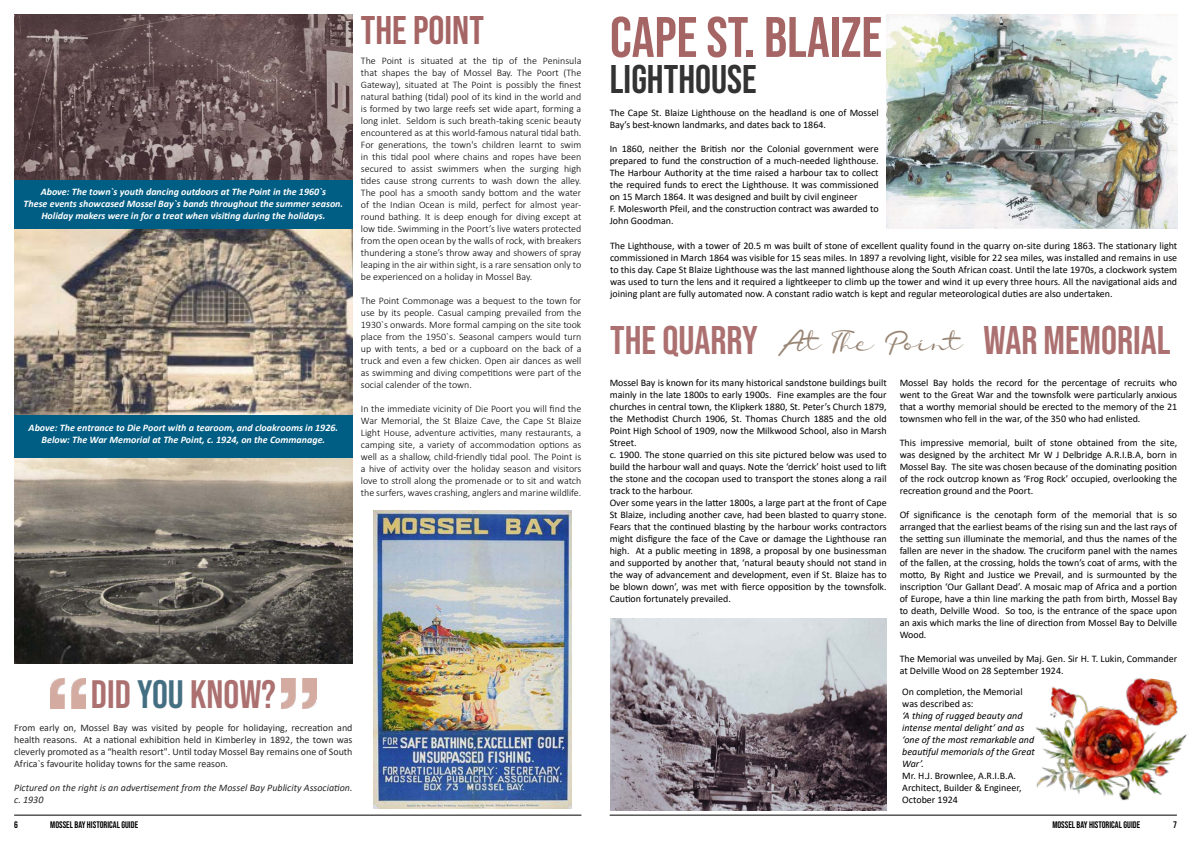
<style>
.page{position:relative;width:1191px;height:842px;background:#fff}
.page>*{position:absolute;margin:0;border:0;box-sizing:border-box;transform-origin:0 0}
.t1{font:57px "Bebas Neue";color:#a66565}
.t2{font:40px "Bebas Neue";color:#ac7070}
.t3{font:40px "Bebas Neue";color:#333334}
.t4{font:40px "Bebas Neue";color:#a66565}
.t5{font:39.6px "Bebas Neue";color:#ac7070}
.t6{font:26px "Chamelon";color:#988574}
.t7{font:10px/12px "Calibri";color:#000}
.t8{font:300 10px/12px "Calibri";color:#000;text-align:justify}
.t9{font:italic 700 10px/12px "Calibri";color:#fff;text-align:center}
.t10{font:10px/12px "Calibri";color:#292829;text-align:justify}
.t11{font:italic 10px/12px "Calibri";color:#000}
.t12{font:italic 10px/12px "Calibri";color:#292829}
.t13{font:9.5px "Bebas Neue";color:#000}
.s1{color:#446f82}
</style>
<div class="page">
<img style="left:886px;top:14px;width:291px;height:214px">
<div style="left:14px;top:410px;width:338px;height:48px;background:#005d83"></div>
<hr style="left:14px;top:815px;width:567px;height:1px;background:#000">
<hr style="left:609px;top:815px;width:567px;height:1px;background:#000">
<img style="left:610px;top:619px;width:276px;height:192px">
<img style="left:373px;top:511px;width:198px;height:297px">
<img style="left:14px;top:458px;width:338px;height:206px">
<img style="left:14px;top:229px;width:338px;height:185px">
<img style="left:14px;top:14px;width:338px;height:167px">
<div style="left:14px;top:181px;width:338px;height:48px;background:#005d83"></div>
<img style="left:1014px;top:678px;width:173px;height:138px">
<img style="left:50px;top:678px;width:35px;height:31px">
<img style="left:282px;top:678px;width:34px;height:31px">
<p class="t9" style="left:24px;top:186px;width:321px">Above: The town`s youth dancing outdoors at The Point in the 1960`s<br>These events showcased Mossel Bay`s bands throughout the summer season.<br>Holiday makers were in for a treat when visiting during the holidays.</p>
<p class="t9" style="left:29px;top:423px;width:311px">Above: The entrance to Die Poort with a tearoom, and cloakrooms in 1926.<br>Below: The War Memorial at The Point, c. 1924, on the Commanage.</p>
<h2 class="t4" style="left:361px;top:10px;width:125px">THE POINT</h2>
<p class="t8" style="left:361px;top:55px;width:222px">The Point is situated at the tip of the Peninsula that shapes the bay of Mossel Bay. The Poort (The Gateway), situated at The Point is possibly the finest natural bathing (tidal) pool of its kind in the world and is formed by two large reefs set wide apart, forming a long inlet. Seldom is such breath-taking scenic beauty encountered as at this world-famous natural tidal bath.<br>For generations, the town's children learnt to swim in this tidal pool where chains and ropes have been secured to assist swimmers when the surging high tides cause strong currents to wash down the alley.<br>The pool has a smooth sandy bottom and the water of the Indian Ocean is mild, perfect for almost year&shy;round bathing. It is deep enough for diving except at low tide. Swimming in the Poort’s live waters protected from the open ocean by the walls of rock, with breakers thundering a stone’s throw away and showers of spray leaping in the air within sight, is a rare sensation only to be experienced on a holiday in Mossel Bay.</p>
<p class="t8" style="left:361px;top:295px;width:222px">The Point Commonage was a bequest to the town for use by its people. Casual camping prevailed from the 1930`s onwards. More formal camping on the site took place from the 1950`s. Seasonal campers would turn up with tents, a bed or a cupboard on the back of a truck and even a few chicken. Open air dances as well as swimming and diving competitions were part of the social calender of the town.</p>
<p class="t8" style="left:361px;top:403px;width:222px">In the immediate vicinity of Die Poort you will find the War Memorial, the St Blaize Cave, the Cape St Blaize Light House, adventure activities, many restaurants, a camping site, a variety of accommodation options as well as a shallow, child-friendly tidal pool. The Point is a hive of activity over the holiday season and visitors love to stroll along the promenade or to sit and watch the surfers, waves crashing, anglers and marine wildlife.</p>
<h1 class="t1" style="left:610px;top:8px;width:274px">CAPE ST. BLAIZE</h1>
<h2 class="t3" style="left:610px;top:58px;width:148px">LIGHTHOUSE</h2>
<p class="t7" style="left:609px;top:107px;width:270px">The Cape St. Blaize Lighthouse on the headland is one of Mossel<br>Bay’s best-known landmarks, and dates back to 1864.</p>
<p class="t7" style="left:609px;top:143px;width:270px">In 1860, neither the British nor the Colonial government were prepared to fund the construction of a much-needed lighthouse.<br>The Harbour Authority at the time raised a harbour tax to collect the required funds to erect the Lighthouse. It was commissioned on 15 March 1864. It was designed and built by civil engineer<br>F. Molesworth Pfeil, and the construction contract was awarded to John Goodman.</p>
<p class="t7" style="left:610px;top:239px;width:568px;text-align:justify">The Lighthouse, with a tower of 20.5 m was built of stone of excellent quality found in the quarry on-site during 1863. The stationary light commissioned in March 1864 was visible for 15 seas miles. In 1897 a revolving light, visible for 22 sea miles, was installed and remains in use to this day. Cape St Blaize Lighthouse was the last manned lighthouse along the South African coast. Until the late 1970s, a clockwork system was used to turn the lens and it required a lightkeeper to climb up the tower and wind it up every three hours. All the navigational aids and joining plant are fully automated now. A constant radio watch is kept and regular meteorological duties are also undertaken.</p>
<h3 class="t6" style="left:778px;top:326px;width:186px">At The Point</h3>
<h2 class="t2" style="left:610px;top:320px;width:149px">THE QUARRY</h2>
<h2 class="t2" style="left:983px;top:320px;width:189px">WAR MEMORIAL</h2>
<p class="t7" style="left:609px;top:377px;width:278px">Mossel Bay is known for its many historical sandstone buildings built mainly in the late 1800s to early 1900s. Fine examples are the four churches in central town, the Klipkerk 1880, St. Peter’s Church 1879, the Methodist Church 1906, St. Thomas Church 1885 and the old Point High School of 1909, now the Milkwood School, also in Marsh Street.<br>c. 1900. The stone quarried on this site pictured below was used to build the harbour wall and quays. Note the ‘derrick’ hoist used to lift the stone and the cocopan used to transport the stones along a rail track to the harbour.<br>Over some years in the latter 1800s, a large part at the front of Cape St Blaize, including another cave, had been blasted to quarry stone.<br>Fears that the continued blasting by the harbour works contractors might disfigure the face of the Cave or damage the Lighthouse ran high. At a public meeting in 1898, a proposal by one businessman and supported by another that, ‘natural beauty should not stand in the way of advancement and development, even if St. Blaize has to be blown down’, was met with fierce opposition by the townsfolk.<br>Caution fortunately prevailed.</p>
<p class="t7" style="left:899px;top:377px;width:279px;text-align:justify">Mossel Bay holds the record for the percentage of recruits who went to the Great War and the townsfolk were particularly anxious that a worthy memorial should be erected to the memory of the 21 townsmen who fell in the war, of the 350 who had enlisted.</p>
<p class="t7" style="left:899px;top:436px;width:279px;text-align:justify">This impressive memorial, built of stone obtained from the site, was designed by the architect Mr W J Delbridge A.R.I.B.A, born in Mossel Bay. The site was chosen because of the dominating position of the rock outcrop known as ‘Frog Rock’ occupied, overlooking the recreation ground and the Poort.</p>
<p class="t7" style="left:899px;top:508px;width:279px;text-align:justify">Of significance is the cenotaph form of the memorial that is so arranged that the earliest beams of the rising sun and the last rays of the setting sun illuminate the memorial, and thus the names of the fallen are never in the shadow. The cruciform panel with the names of the fallen, at the crossing, holds the town’s coat of arms, with the motto, By Right and Justice we Prevail, and is surmounted by the inscription ‘Our Gallant Dead’. A mosaic map of Africa and a portion of Europe, have a thin line marking the path from birth, Mossel Bay to death, Delville Wood. So too, is the entrance of the space upon an axis which marks the line of direction from Mossel Bay to Delville Wood.</p>
<p class="t7" style="left:899px;top:652px;width:279px">The Memorial was unveiled by Maj. Gen. Sir H. T. Lukin, Commander at Delville Wood on 28 September 1924.</p>
<h3 class="t5" style="left:91px;top:674px;width:186px">DID <span class="s1">YOU</span> KNOW?</h3>
<p class="t7" style="left:902px;top:685px;width:122px">On completion, the Memorial was described as:</p>
<p class="t11" style="left:902px;top:710px;width:134px">‘A thing of rugged beauty and intense mental delight’ and as ‘one of the most remarkable and beautiful memorials of the Great<br>War’.</p>
<p class="t7" style="left:902px;top:769px;width:121px">Mr. H.J. Brownlee, A.R.I.B.A.<br>Architect, Builder &amp; Engineer,<br>October 1924</p>
<p class="t10" style="left:14px;top:722px;width:340px">From early on, Mossel Bay was visited by people for holidaying, recreation and health reasons. At a national exhibition held in Kimberley in 1892, the town was cleverly promoted as a “health resort". Until today Mossel Bay remains one of South Africa`s favourite holiday towns for the same reason.</p>
<p class="t12" style="left:14px;top:781px;width:340px">Pictured on the right is an advertisement from the Mossel Bay Publicity Association. c. 1930</p>
<p class="t13" style="left:14px;top:820px;width:5px">6</p>
<p class="t13" style="left:50px;top:820px;width:89px">MOSSEL BAY HISTORICAL GUIDE</p>
<p class="t13" style="left:1052px;top:820px;width:89px">MOSSEL BAY HISTORICAL GUIDE</p>
<p class="t13" style="left:1173px;top:820px;width:5px">7</p>
</div>
